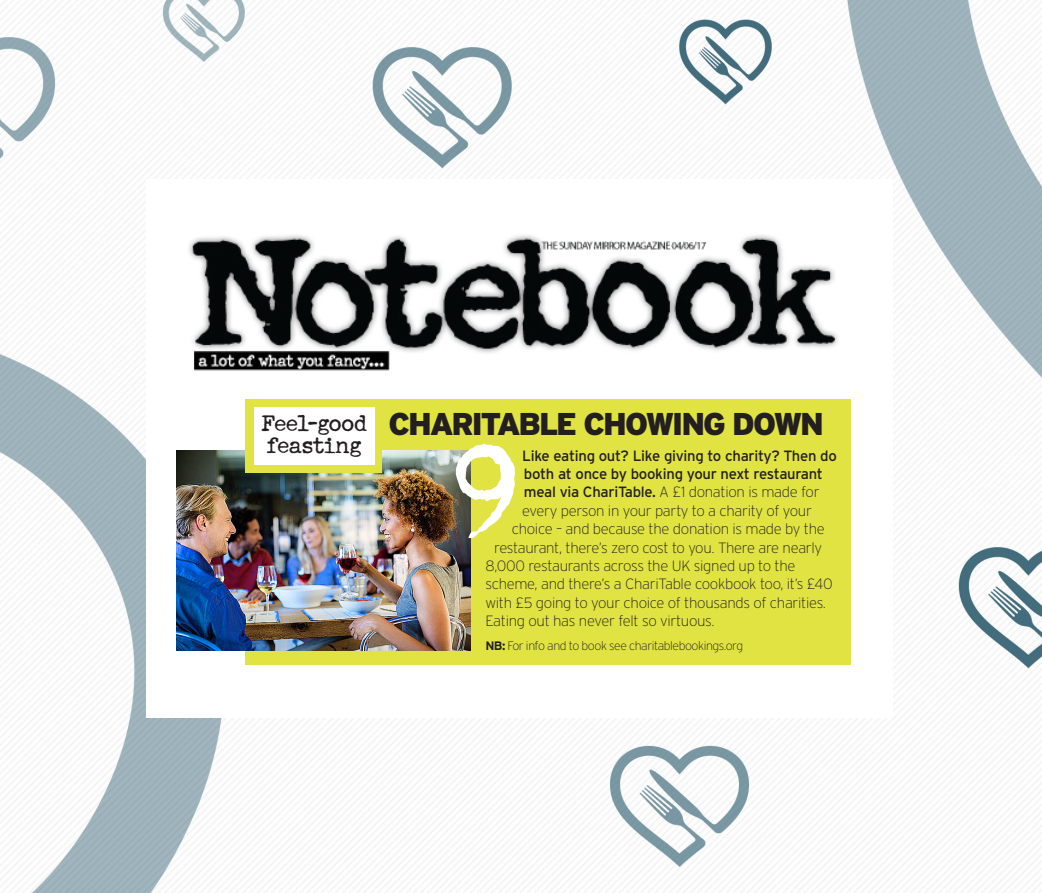
<style>
.page{position:relative;width:1042px;height:893px;background:#fff}
.page>*{position:absolute;margin:0;border:0;box-sizing:border-box;transform-origin:0 0}
.t1{font:900 31.5px "Interstate";letter-spacing:-.07em;color:#231f20}
.t2{font:26.25px/22.4px "Schmutz Pro Cleaned";letter-spacing:-.015em;color:#231f20}
.t3{font:200 14.88px "Interstate";letter-spacing:-.02em;color:#231f20}
.t4{font:14.88px "Interstate";letter-spacing:-.02em;color:#231f20}
.t5{font:200 12.25px "Interstate";letter-spacing:-.035em;color:#231f20}
.s1{font-weight:400}
.s2{font-weight:700}
</style>
<div class="page">
<img style="left:0;top:0;width:1042px;height:893px">
<div style="left:146px;top:179px;width:747px;height:539px;background:#fff"></div>
<div style="left:246px;top:399px;width:605px;height:265px;background:#e0e342"></div>
<img style="left:176px;top:450px;width:294px;height:201px">
<svg style="left:456px;top:443px;width:59px;height:95px"></svg>
<div style="left:246px;top:442px;width:136px;height:31px;background:#e0e342"></div>
<div style="left:254px;top:407px;width:120px;height:57px;background:#fff"></div>
<img style="left:189px;top:235px;width:649px;height:136px">
<p class="t2" style="left:261px;top:412px;width:108px">Feel-good feasting</p>
<p class="t1" style="left:388px;top:403px;width:437px">CHARITABLE CHOWING DOWN</p>
<p class="t4" style="left:522px;top:446px;width:316px">Like eating out? Like giving to charity? Then do</p>
<p class="t4" style="left:524px;top:464px;width:300px">both at once by booking your next restaurant</p>
<p class="t3" style="left:524px;top:483px;width:297px"><span class="s1">meal via ChariTable.</span> A £1 donation is made for</p>
<p class="t3" style="left:522px;top:502px;width:291px">every person in your party to a charity of your</p>
<p class="t3" style="left:512px;top:520px;width:315px">choice – and because the donation is made by the</p>
<p class="t3" style="left:494px;top:539px;width:329px">restaurant, there’s zero cost to you. There are nearly</p>
<p class="t3" style="left:485px;top:557px;width:312px">8,000 restaurants across the UK signed up to the</p>
<p class="t3" style="left:485px;top:575px;width:349px">scheme, and there’s a ChariTable cookbook too, it’s £40</p>
<p class="t3" style="left:485px;top:594px;width:342px">with £5 going to your choice of thousands of charities.</p>
<p class="t3" style="left:485px;top:612px;width:231px">Eating out has never felt so virtuous.</p>
<p class="t5" style="left:485px;top:638px;width:259px"><span class="s2">nB:</span> For info and to book see charitablebookings.org</p>
</div>
